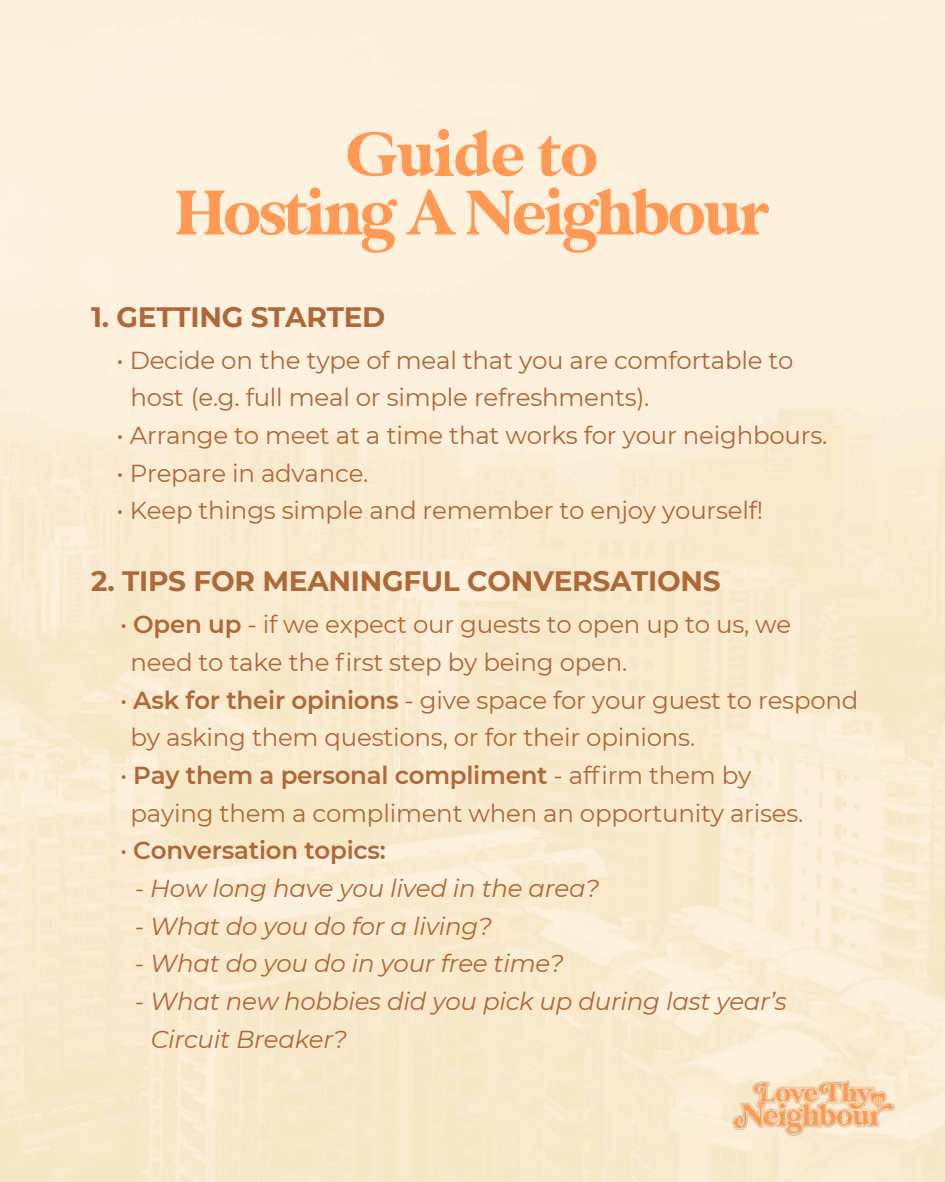
<style>
.page{position:relative;width:945px;height:1182px;background:#fff}
.page>*{position:absolute;margin:0;border:0;box-sizing:border-box;transform-origin:0 0}
.t1{font:70px "Glamour Absolute";letter-spacing:-.02em;color:#ff9953}
.t2{font:700 28px "Montserrat";letter-spacing:-.01em;color:#af6838}
.t3{font:24.5px/37.6px "Montserrat";letter-spacing:-.01em;color:#af6838}
.t4{font:italic 24.5px/37.6px "Montserrat";letter-spacing:-.01em;color:#af6838}
.t5{font:600 24.5px "Montserrat";letter-spacing:-.01em;color:#af6838}
.s1{font-weight:600}
.s2{font-weight:400}
</style>
<div class="page">
<img style="left:682px;top:1034px;width:263px;height:147px">
<h1 class="t1" style="left:347px;top:111px;width:252px">Guide to</h1>
<h1 class="t1" style="left:176px;top:170px;width:595px">Hosting A Neighbour</h1>
<p class="t2" style="left:91px;top:296px;width:296px">1. GETTING STARTED</p>
<p class="t3" style="left:131px;top:340px;width:665px;text-indent:-14px">• Decide on the type of meal that you are comfortable to host (e.g. full meal or simple refreshments).</p>
<p class="t3" style="left:117px;top:415px;width:712px">• Arrange to meet at a time that works for your neighbours.</p>
<p class="t3" style="left:117px;top:453px;width:253px">• Prepare in advance.</p>
<p class="t3" style="left:117px;top:491px;width:648px">• Keep things simple and remember to enjoy yourself!</p>
<p class="t2" style="left:91px;top:561px;width:631px">2. TIPS FOR MEANINGFUL CONVERSATIONS</p>
<p class="t3" style="left:131px;top:605px;width:662px;text-indent:-11px">• <span class="s1">Open up</span> - if we expect our guests to open up to us, we need to take the first step by being open.</p>
<p class="t3" style="left:131px;top:680px;width:729px;text-indent:-11px">• <span class="s1">Ask for their opinions</span> - give space for your guest to respond by asking them questions, or for their opinions.</p>
<p class="t3" style="left:131px;top:755px;width:674px;text-indent:-11px">• <span class="s1">Pay them a personal compliment</span> - affirm them by paying them a compliment when an opportunity arises.</p>
<p class="t5" style="left:120px;top:833px;width:267px"><span class="s2">•</span> Conversation topics:</p>
<p class="t4" style="left:135px;top:868px;width:466px">- How long have you lived in the area?</p>
<p class="t4" style="left:135px;top:906px;width:359px">- What do you do for a living?</p>
<p class="t4" style="left:135px;top:943px;width:430px">- What do you do in your free time?</p>
<p class="t4" style="left:151px;top:981px;width:638px;text-indent:-16px">- What new hobbies did you pick up during last year’s<br>Circuit Breaker?</p>
</div>
